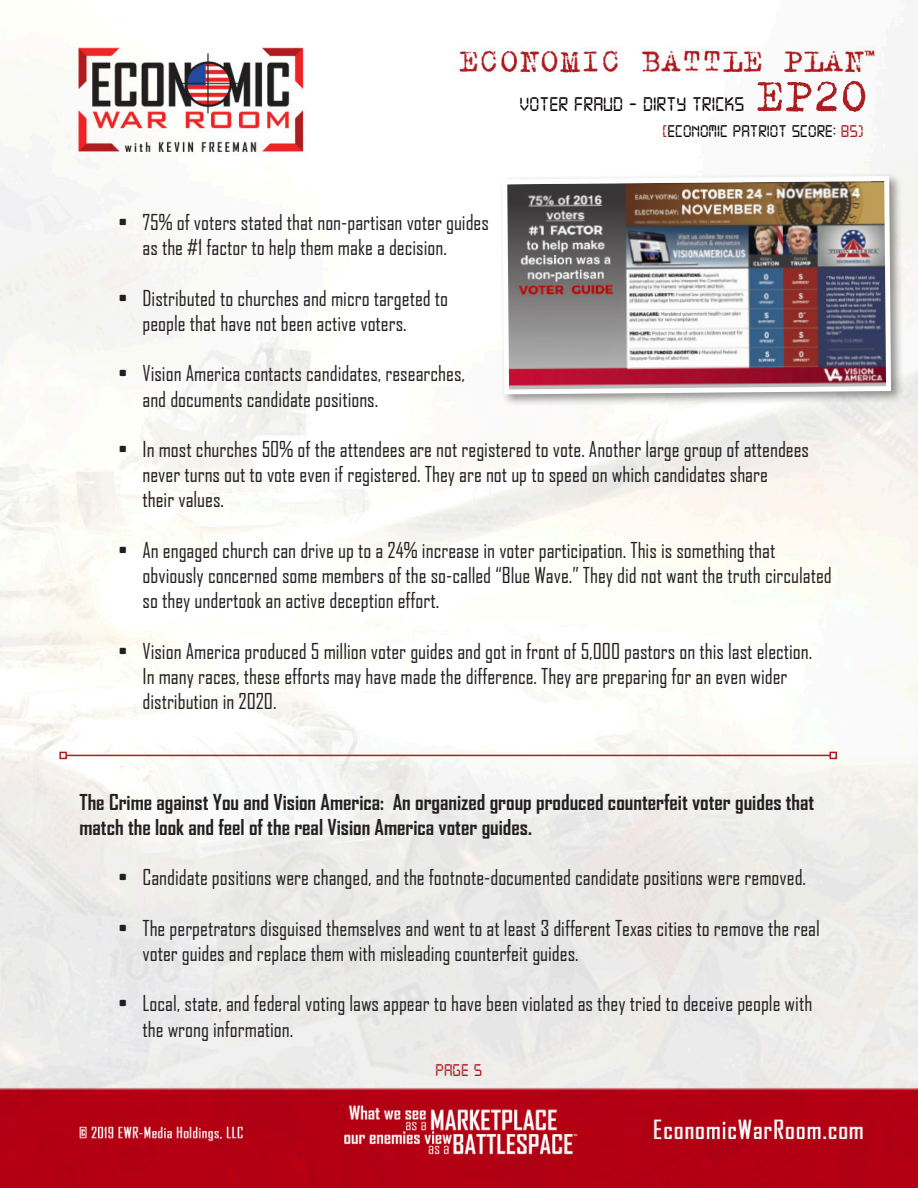
<style>
.page{position:relative;width:918px;height:1188px;background:#fff}
.page>*{position:absolute;margin:0;border:0;box-sizing:border-box;transform-origin:0 0}
.t1{font:51px "Trixie";color:#aa1e21}
.Main_Body{font:21px/25.2px "Agency FB";color:#231f20}
.Main_Body-2{font:700 21px/25.2px "Agency FB";color:#231f20}
.t2{font:21px "Digital 7";color:#080302}
.t3{font:18px "Digital 7";color:#080302}
.t4{font:18px "Digital 7";color:#aa1e21}
.s1{color:#aa1e21}
</style>
<div class="page">
<img style="left:0;top:29px;width:918px;height:1159px">
<hr style="left:66px;top:755px;width:764px;height:1px;background:#aa1e21">
<div style="left:59px;top:752px;width:8px;height:7px;border:2px solid #aa1e21"></div>
<div style="left:830px;top:752px;width:7px;height:7px;border:2px solid #aa1e21"></div>
<div style="left:499px;top:173px;width:405px;height:234px;background:#231f20;opacity:.48"></div>
<img style="left:500px;top:174px;width:394px;height:223px">
<h1 class="t1" style="left:756px;top:62px;width:114px">EP20</h1>
<p class="t3" style="left:662px;top:123px;width:203px"><span class="s1">[</span>ECONOMIC PATRIOT SCORE: <span class="s1">85)</span></p>
<p class="t2" style="left:520px;top:95px;width:226px">VOTER FRAUD - DIRTY TRICKS</p>
<p class="Main_Body" style="left:142px;top:209px;width:348px;text-indent:-24px">• 75% of voters stated that non-partisan voter guides as the #1 factor to help them make a decision.</p>
<p class="Main_Body" style="left:142px;top:285px;width:307px;text-indent:-24px">• Distributed to churches and micro targeted to people that have not been active voters.</p>
<p class="Main_Body" style="left:142px;top:361px;width:324px;text-indent:-24px">• Vision America contacts candidates, researches, and documents candidate positions.</p>
<p class="Main_Body" style="left:142px;top:436px;width:668px;text-indent:-24px">• In most churches 50% of the attendees are not registered to vote. Another large group of attendees never turns out to vote even if registered. They are not up to speed on which candidates share<br>their values.</p>
<p class="Main_Body" style="left:142px;top:537px;width:691px;text-indent:-24px">• An engaged church can drive up to a 24% increase in voter participation. This is something that obviously concerned some members of the so-called “Blue Wave.” They did not want the truth circulated so they undertook an active deception effort.</p>
<p class="Main_Body" style="left:142px;top:638px;width:671px;text-indent:-24px">• Vision America produced 5 million voter guides and got in front of 5,000 pastors on this last election.<br>In many races, these efforts may have made the difference. They are preparing for an even wider distribution in 2020.</p>
<p class="Main_Body-2" style="left:80px;top:790px;width:736px">The Crime against You and Vision America: An organized group produced counterfeit voter guides that match the look and feel of the real Vision America voter guides.</p>
<p class="Main_Body" style="left:118px;top:865px;width:689px">• Candidate positions were changed, and the footnote-documented candidate positions were removed.</p>
<p class="Main_Body" style="left:142px;top:915px;width:679px;text-indent:-24px">• The perpetrators disguised themselves and went to at least 3 different Texas cities to remove the real voter guides and replace them with misleading counterfeit guides.</p>
<p class="Main_Body" style="left:142px;top:991px;width:671px;text-indent:-24px">• Local, state, and federal voting laws appear to have been violated as they tried to deceive people with the wrong information.</p>
<p class="t4" style="left:436px;top:1062px;width:48px">PAGE 5</p>
</div>
